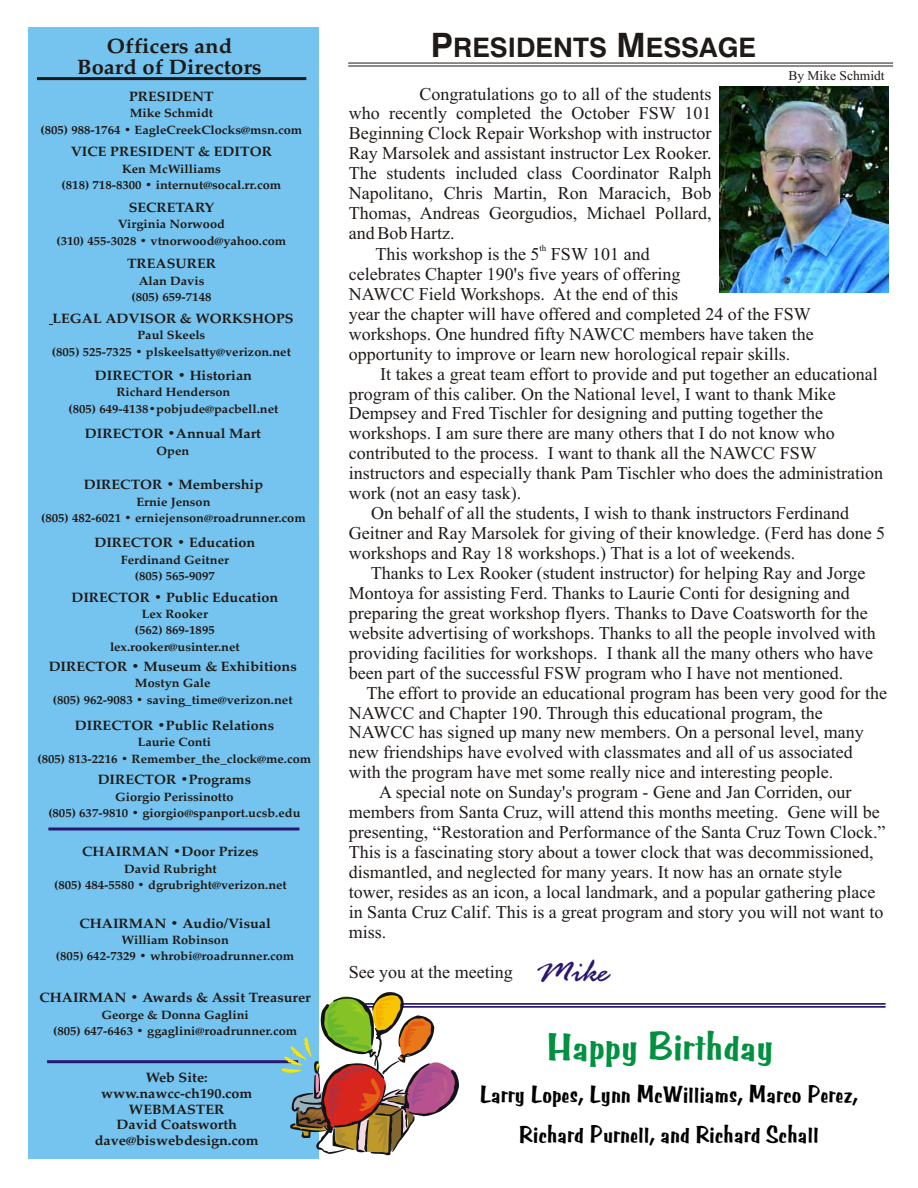
<style>
.page{position:relative;width:918px;height:1188px;background:#fff}
.page>*{position:absolute;margin:0;border:0;box-sizing:border-box;transform-origin:0 0}
.t1{font:700 38.85px "AT Benguiat Frisky";color:#009140}
.t2{font:38.25px "Rage Italic Let Plain";color:#291770}
.t3{font:700 26.85px "Swiss 721 BT";color:#1f1a17}
.t4{font:700 23.85px/39.9px "AT Benguiat Frisky";color:#000;text-align:center}
.t5{font:700 20.7px/20.7px "Palatino Linotype";color:#1f1a17;text-align:center;scale:1.07 1}
.t6{font:18px/20px "Times New Roman";color:#1f1a17;text-align:justify}
.t7{font:700 13.5px/15.9px "Palatino Linotype";color:#1f1a17;text-align:center;scale:1.07 1}
.t8{font:13.5px "Times New Roman";color:#1f1a17}
.t9{font:700 12px/16.2px "Palatino Linotype";color:#1f1a17;text-align:center;scale:1.07 1}
.t10{font:9px "Times New Roman";color:#1f1a17}
.s1{font-size:33.6px}
</style>
<div class="page">
<hr style="left:341px;top:1006px;width:545px;height:2px;background:#291770">
<hr style="left:341px;top:1003px;width:545px;height:2px;background:#291770">
<div style="left:29px;top:27px;width:290px;height:1131px;background:#75c4f0"></div>
<hr style="left:37px;top:77px;width:269px;height:3px;background:#1f1a17">
<hr style="left:348px;top:66px;width:545px;height:1px;background:#1f1a17">
<hr style="left:348px;top:63px;width:545px;height:1px;background:#1f1a17">
<hr style="left:47px;top:1060px;width:251px;height:3px;background:#291770">
<img style="left:719px;top:87px;width:169px;height:206px">
<hr style="left:48px;top:828px;width:251px;height:3px;background:#291770">
<svg style="left:282px;top:992px;width:177px;height:163px"></svg>
<p class="t5" style="left:77px;top:38px;width:174px">Officers and<br>Board of Directors</p>
<p class="t7" style="left:129px;top:90px;width:80px">PRESIDENT</p>
<p class="t9" style="left:41px;top:107px;width:246px">Mike Schmidt<br>(805) 988-1764 • EagleCreekClocks@msn.com</p>
<p class="t7" style="left:71px;top:145px;width:190px">VICE PRESIDENT &amp; EDITOR</p>
<p class="t9" style="left:62px;top:162px;width:207px">Ken McWilliams<br>(818) 718-8300 • internut@socal.rr.com</p>
<p class="t7" style="left:129px;top:201px;width:81px">SECRETARY</p>
<p class="t9" style="left:56px;top:234px;width:216px">(310) 455-3028 • vtnorwood@yahoo.com</p>
<p class="t9" style="left:118px;top:218px;width:102px">Virginia Norwood</p>
<p class="t7" style="left:127px;top:257px;width:85px">TREASURER</p>
<p class="t9" style="left:132px;top:274px;width:76px">Alan Davis (805) 659-7148</p>
<p class="t7" style="left:52px;top:312px;width:227px">LEGAL ADVISOR &amp; WORKSHOPS</p>
<p class="t9" style="left:52px;top:345px;width:225px">(805) 525-7325 • plskeelsatty@verizon.net</p>
<p class="t9" style="left:138px;top:329px;width:65px">Paul Skeels</p>
<p class="t7" style="left:95px;top:369px;width:148px">DIRECTOR • Historian</p>
<p class="t9" style="left:69px;top:386px;width:198px">Richard Henderson<br>(805) 649-4138•pobjude@pacbell.net</p>
<p class="t7" style="left:85px;top:427px;width:166px">DIRECTOR •Annual Mart</p>
<p class="t9" style="left:157px;top:444px;width:32px">Open</p>
<p class="t7" style="left:84px;top:478px;width:169px">DIRECTOR • Membership</p>
<p class="t9" style="left:41px;top:495px;width:249px">Ernie Jenson<br>(805) 482-6021 • erniejenson@roadrunner.com</p>
<p class="t7" style="left:94px;top:536px;width:152px">DIRECTOR • Education</p>
<p class="t9" style="left:121px;top:553px;width:103px">Ferdinand Geitner (805) 565-9097</p>
<p class="t7" style="left:71px;top:591px;width:195px">DIRECTOR • Public Education</p>
<p class="t9" style="left:110px;top:608px;width:123px">Lex Rooker<br>(562) 869-1895 lex.rooker@usinter.net</p>
<p class="t7" style="left:49px;top:660px;width:233px">DIRECTOR • Museum &amp; Exhibitions</p>
<p class="t9" style="left:53px;top:677px;width:226px">Mostyn Gale<br>(805) 962-9083 • saving_time@verizon.net</p>
<p class="t7" style="left:75px;top:719px;width:188px">DIRECTOR •Public Relations</p>
<p class="t9" style="left:38px;top:752px;width:257px">(805) 813-2216 • Remember_the_clock@me.com</p>
<p class="t9" style="left:138px;top:736px;width:70px">Laurie Conti</p>
<p class="t7" style="left:98px;top:773px;width:145px">DIRECTOR •Programs</p>
<p class="t9" style="left:48px;top:807px;width:237px">(805) 637-9810 • giorgio@spanport.ucsb.edu</p>
<p class="t9" style="left:115px;top:790px;width:112px">Giorgio Perissinotto</p>
<p class="t7" style="left:82px;top:845px;width:166px">CHAIRMAN •Door Prizes</p>
<p class="t9" style="left:54px;top:862px;width:219px">David Rubright<br>(805) 484-5580 • dgrubright@verizon.net</p>
<p class="t7" style="left:79px;top:917px;width:180px">CHAIRMAN • Audio/Visual</p>
<p class="t9" style="left:56px;top:933px;width:224px">William Robinson<br>(805) 642-7329 • whrobi@roadrunner.com</p>
<p class="t7" style="left:39px;top:991px;width:255px">CHAIRMAN • Awards &amp; Assit Treasurer</p>
<p class="t9" style="left:53px;top:1008px;width:230px">George &amp; Donna Gaglini<br>(805) 647-6463 • ggaglini@roadrunner.com</p>
<p class="t7" style="left:95px;top:1071px;width:155px">Web Site: www.nawcc-ch190.com<br>WEBMASTER<br>David Coatsworth dave@biswebdesign.com</p>
<h3 class="t3" style="left:431px;top:37px;width:327px"><span class="s1">P</span>RESIDENTS <span class="s1">M</span>ESSAGE</h3>
<p class="t8" style="left:788px;top:71px;width:98px">By Mike Schmidt</p>
<p class="t6" style="left:349px;top:85px;width:364px;text-indent:71px">Congratulations go to all of the students who recently completed the October FSW 101<br>Beginning Clock Repair Workshop with instructor Ray Marsolek and assistant instructor Lex Rooker.<br>The students included class Coordinator Ralph Napolitano, Chris Martin, Ron Maracich, Bob Thomas, Andreas Georgudios, Michael Pollard, and Bob Hartz.</p>
<p class="t10" style="left:539px;top:245px;width:9px">th</p>
<p class="t6" style="left:349px;top:246px;width:466px;text-align:left;text-indent:27px">This workshop is the 5 FSW 101 and<br>celebrates Chapter 190's five years of offering<br>NAWCC Field Workshops. At the end of this<br>year the chapter will have offered and completed 24 of the FSW workshops. One hundred fifty NAWCC members have taken the opportunity to improve or learn new horological repair skills.</p>
<p class="t6" style="left:380px;top:365px;width:499px">It takes a great team effort to provide and put together an educational</p>
<p class="t6" style="left:349px;top:385px;width:488px">program of this caliber. On the National level, I want to thank Mike</p>
<p class="t6" style="left:349px;top:405px;width:476px">Dempsey and Fred Tischler for designing and putting together the</p>
<p class="t6" style="left:349px;top:425px;width:487px">workshops. I am sure there are many others that I do not know who</p>
<p class="t6" style="left:349px;top:445px;width:469px">contributed to the process. I want to thank all the NAWCC FSW</p>
<p class="t6" style="left:349px;top:465px;width:536px">instructors and especially thank Pam Tischler who does the administration</p>
<p class="t6" style="left:349px;top:485px;width:174px">work (not an easy task).</p>
<p class="t6" style="left:371px;top:505px;width:479px">On behalf of all the students, I wish to thank instructors Ferdinand</p>
<p class="t6" style="left:349px;top:525px;width:538px">Geitner and Ray Marsolek for giving of their knowledge. (Ferd has done 5</p>
<p class="t6" style="left:349px;top:545px;width:448px">workshops and Ray 18 workshops.) That is a lot of weekends.</p>
<p class="t6" style="left:371px;top:565px;width:496px">Thanks to Lex Rooker (student instructor) for helping Ray and Jorge</p>
<p class="t6" style="left:349px;top:585px;width:503px">Montoya for assisting Ferd. Thanks to Laurie Conti for designing and</p>
<p class="t6" style="left:349px;top:605px;width:521px">preparing the great workshop flyers. Thanks to Dave Coatsworth for the</p>
<p class="t6" style="left:349px;top:625px;width:529px">website advertising of workshops. Thanks to all the people involved with</p>
<p class="t6" style="left:349px;top:644px;width:526px">providing facilities for workshops. I thank all the many others who have</p>
<p class="t6" style="left:349px;top:664px;width:496px">been part of the successful FSW program who I have not mentioned.</p>
<p class="t6" style="left:366px;top:684px;width:522px">The effort to provide an educational program has been very good for the</p>
<p class="t6" style="left:349px;top:704px;width:476px">NAWCC and Chapter 190. Through this educational program, the</p>
<p class="t6" style="left:349px;top:724px;width:516px">NAWCC has signed up many new members. On a personal level, many</p>
<p class="t6" style="left:349px;top:744px;width:505px">new friendships have evolved with classmates and all of us associated</p>
<p class="t6" style="left:349px;top:764px;width:486px">with the program have met some really nice and interesting people.</p>
<p class="t6" style="left:379px;top:784px;width:474px">A special note on Sunday's program - Gene and Jan Corriden, our</p>
<p class="t6" style="left:349px;top:804px;width:532px">members from Santa Cruz, will attend this months meeting. Gene will be</p>
<p class="t6" style="left:349px;top:824px;width:538px">presenting, “Restoration and Performance of the Santa Cruz Town Clock.”</p>
<p class="t6" style="left:349px;top:844px;width:526px">This is a fascinating story about a tower clock that was decommissioned,</p>
<p class="t6" style="left:349px;top:864px;width:495px">dismantled, and neglected for many years. It now has an ornate style</p>
<p class="t6" style="left:349px;top:884px;width:528px">tower, resides as an icon, a local landmark, and a popular gathering place</p>
<p class="t6" style="left:349px;top:904px;width:536px">in Santa Cruz Calif. This is a great program and story you will not want to</p>
<p class="t6" style="left:349px;top:924px;width:39px">miss.</p>
<p class="t6" style="left:349px;top:963px;width:165px">See you at the meeting</p>
<h2 class="t2" style="left:536px;top:958px;width:75px">Mike</h2>
<h1 class="t1" style="left:546px;top:1031px;width:229px">Happy Birthday</h1>
<h3 class="t4" style="left:479px;top:1077px;width:380px">Larry Lopes, Lynn McWilliams, Marco Perez,<br>Richard Purnell, and Richard Schall</h3>
</div>
